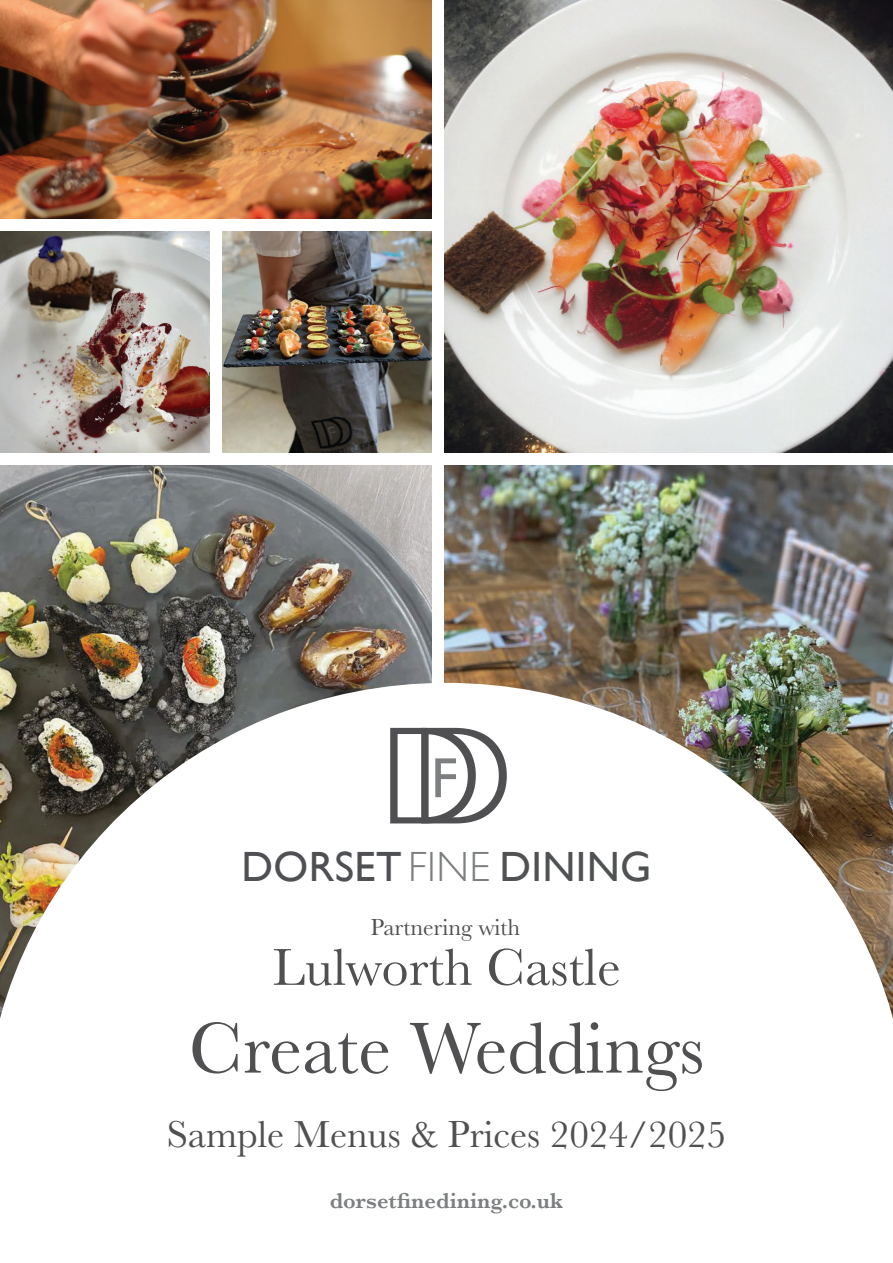
<style>
.page{position:relative;width:893px;height:1263px;background:#fff}
.page>*{position:absolute;margin:0;border:0;box-sizing:border-box;transform-origin:0 0}
.t1{font:300 140.1px "Gill Sans";color:#505052}
.t2{font:75px "Baskerville";color:#505052}
.t3{font:56.85px "Gill Sans";color:#7c7f80}
.t4{font:54px "Baskerville";color:#505052}
.t5{font:42.3px "Gill Sans";letter-spacing:.01em;color:#4e5053}
.t6{font:39px "Baskerville";color:#505052}
.t7{font:24px "Baskerville";color:#505052}
.t8{font:600 22.5px "Baskerville";color:#7c7f80}
.s1{font-weight:300;color:#7c7f7f}
.s2{color:#4f5153}
</style>
<div class="page">
<img style="left:444px;top:0;width:449px;height:452px">
<img style="left:223px;top:231px;width:208px;height:221px">
<img style="left:0;top:231px;width:209px;height:221px">
<img style="left:0;top:0;width:431px;height:218px">
<img style="left:444px;top:465px;width:449px;height:218px">
<img style="left:0;top:465px;width:431px;height:218px">
<img style="left:0;top:683px;width:893px;height:336px">
<p class="t1" style="left:379px;top:667px;width:105px">D</p>
<p class="t1" style="left:410px;top:667px;width:105px">D</p>
<p class="t3" style="left:431px;top:744px;width:28px">F</p>
<p class="t5" style="left:241px;top:842px;width:412px">DORSET <span class="s1">FINE</span> <span class="s2">DINING</span></p>
<p class="t7" style="left:370px;top:912px;width:151px">Partnering with</p>
<p class="t4" style="left:272px;top:933px;width:350px">Lulworth Castle</p>
<p class="t2" style="left:189px;top:1000px;width:517px">Create Weddings</p>
<p class="t6" style="left:167px;top:1110px;width:561px">Sample Menus &amp; Prices 2024/2025</p>
<p class="t8" style="left:330px;top:1185px;width:235px">dorsetfinedining.co.uk</p>
</div>
